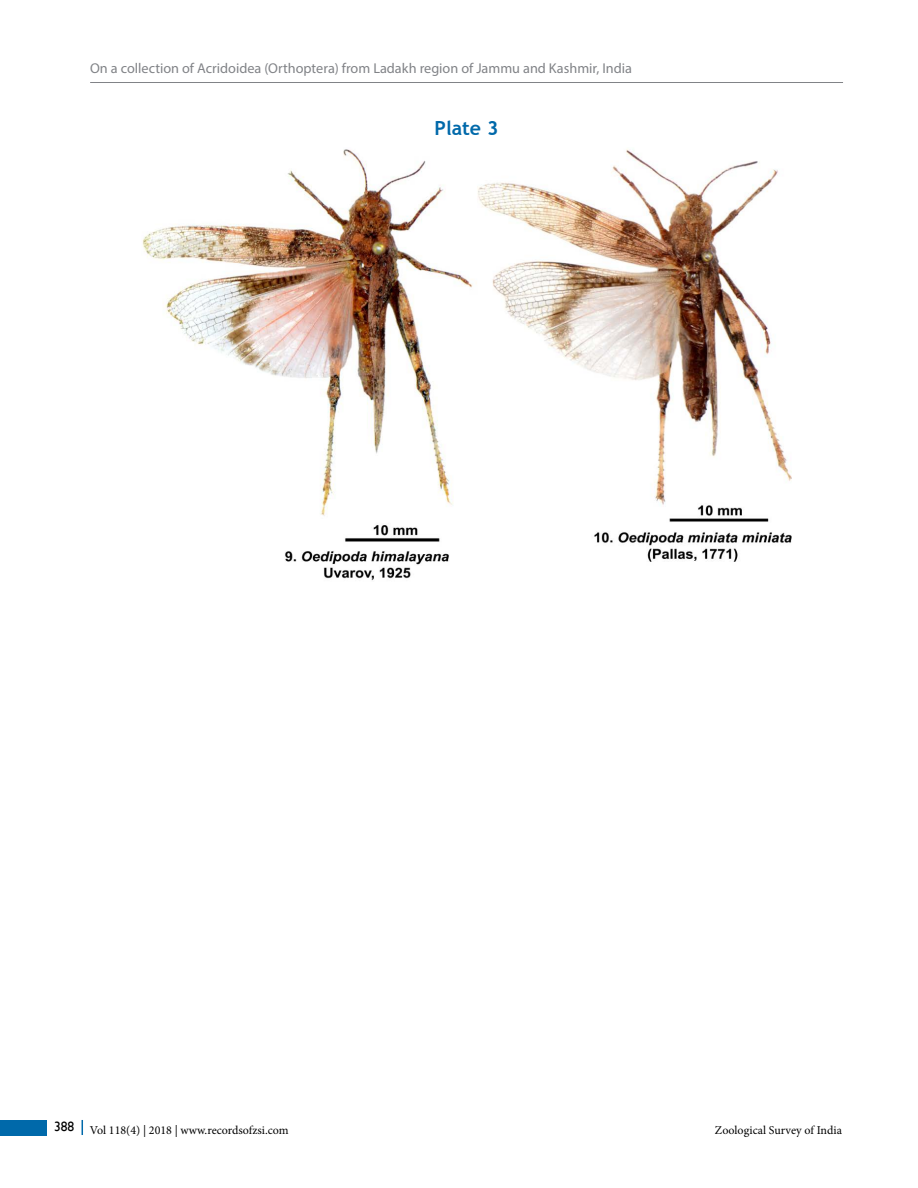
<style>
.page{position:relative;width:918px;height:1188px;background:#fff}
.page>*{position:absolute;margin:0;border:0;box-sizing:border-box;transform-origin:0 0}
.t1{font:700 19.5px "Trebuchet MS";color:#0069aa}
.t2{font:14.25px "Myriad Pro";color:#818387}
.t3{font:12px "Minion Pro";color:#000}
</style>
<div class="page">
<div style="left:0;top:1120px;width:47px;height:15px;background:#0069aa"></div>
<svg style="left:82px;top:1120px;width:1px;height:15px"></svg>
<hr style="left:90px;top:82px;width:753px;height:1px;background:#818387">
<img style="left:142px;top:149px;width:650px;height:432px">
<p class="t2" style="left:90px;top:59px;width:543px">On a collection of Acridoidea (Orthoptera) from Ladakh region of Jammu and Kashmir, India</p>
<h1 class="t1" style="left:435px;top:116px;width:65px">Plate 3</h1>
<p class="t3" style="left:54px;top:1122px;width:236px"><sup>388</sup> Vol 118(4) | 2018 | www.recordsofzsi.com</p>
<p class="t3" style="left:715px;top:1122px;width:129px">Zoological Survey of India</p>
</div>
